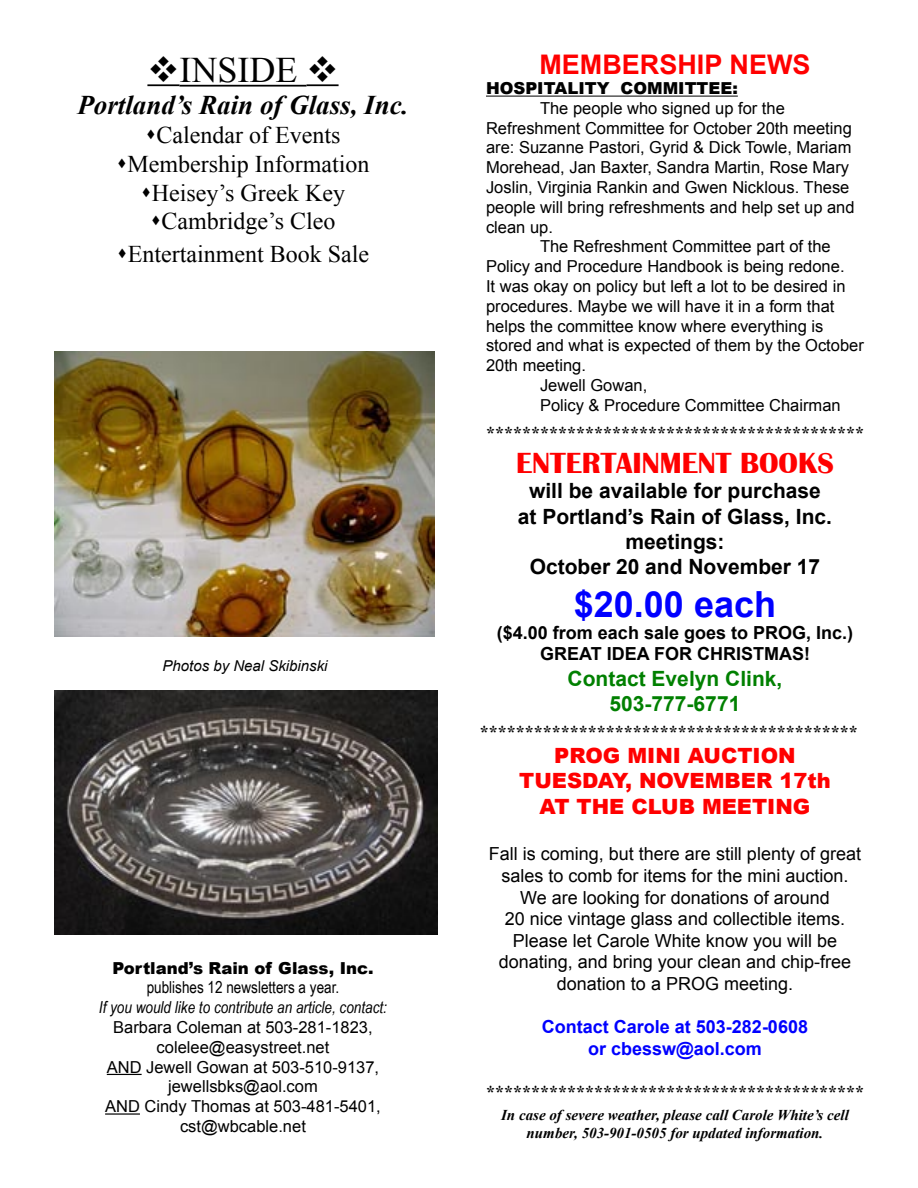
<style>
.page{position:relative;width:918px;height:1188px;background:#fff}
.page>*{position:absolute;margin:0;border:0;box-sizing:border-box;transform-origin:0 0}
.t1{font:700 36px "Arial";color:#00f}
.t2{font:36px "Times New Roman";color:#000}
.t3{font:700 30px "Britannic";color:#f00}
.t4{font:italic 700 27px "Times New Roman";color:#000}
.t5{font:700 27px "Arial";color:#f00}
.t6{font:24px "Times New Roman";color:#000}
.t7{font:700 21px/25.2px "Arial";color:#000;text-align:center}
.t8{font:900 21px "Arial";color:#f00}
.t9{font:700 21px "Arial";color:#008000}
.t10{font:18px/21.6px "Arial";color:#000;text-align:center}
.t11{font:700 18px "Times New Roman";color:#000}
.t12{font:700 18px "Arial";color:#000}
.t13{font:700 18px "Arial";color:#00f}
.t14{font:16.5px/19.8px "Arial";color:#000}
.t15{font:900 16.5px "Arial";color:#000}
.t16{font:italic 16.5px "Arial Narrow";color:#000}
.t17{font:16.5px "Arial Narrow";color:#000}
.t18{font:italic 700 15px/18px "Times New Roman";color:#000;text-align:center}
.t19{font:italic 15px "Arial";color:#000}
</style>
<div class="page">
<hr style="left:107px;top:1074px;width:35px;height:1px;background:#000">
<hr style="left:105px;top:1113px;width:35px;height:2px;background:#000">
<hr style="left:486px;top:96px;width:252px;height:1px;background:#000">
<hr style="left:147px;top:84px;width:33px;height:2px;background:#000">
<hr style="left:180px;top:85px;width:126px;height:2px;background:#000">
<hr style="left:306px;top:84px;width:33px;height:2px;background:#000">
<img style="left:54px;top:690px;width:384px;height:245px">
<img style="left:54px;top:351px;width:380px;height:285px">
<p class="t2" style="left:147px;top:46px;width:193px">❖INSIDE ❖</p>
<p class="t4" style="left:77px;top:86px;width:333px">Portland’s Rain of Glass, Inc.</p>
<p class="t6" style="left:146px;top:119px;width:196px">▲Calendar of Events</p>
<p class="t6" style="left:117px;top:148px;width:254px">▲Membership Information</p>
<p class="t6" style="left:141px;top:176px;width:206px">▲Heisey’s Greek Key</p>
<p class="t6" style="left:151px;top:205px;width:186px">▲Cambridge’s Cleo</p>
<p class="t6" style="left:117px;top:238px;width:254px">▲Entertainment Book Sale</p>
<p class="t19" style="left:163px;top:656px;width:167px">Photos by Neal Skibinski</p>
<p class="t5" style="left:539px;top:46px;width:273px">MEMBERSHIP NEWS</p>
<p class="t15" style="left:486px;top:76px;width:253px">HOSPITALITY COMMITTEE:</p>
<p class="t14" style="left:486px;top:98px;width:370px;text-indent:54px">The people who signed up for the Refreshment Committee for October 20th meeting are: Suzanne Pastori, Gyrid &amp; Dick Towle, Mariam Morehead, Jan Baxter, Sandra Martin, Rose Mary Joslin, Virginia Rankin and Gwen Nicklous. These people will bring refreshments and help set up and clean up.</p>
<p class="t14" style="left:486px;top:237px;width:379px;text-indent:54px">The Refreshment Committee part of the Policy and Procedure Handbook is being redone.<br>It was okay on policy but left a lot to be desired in procedures. Maybe we will have it in a form that helps the committee know where everything is stored and what is expected of them by the October 20th meeting.</p>
<p class="t14" style="left:540px;top:376px;width:109px">Jewell Gowan,</p>
<p class="t14" style="left:540px;top:395px;width:302px">Policy &amp; Procedure Committee Chairman</p>
<p class="t11" style="left:486px;top:420px;width:379px">******************************************</p>
<p class="t3" style="left:516px;top:446px;width:319px">ENTERTAINMENT BOOKS</p>
<p class="t7" style="left:529px;top:479px;width:293px">will be available for purchase</p>
<p class="t7" style="left:518px;top:504px;width:316px">at Portland’s Rain of Glass, Inc. meetings:</p>
<p class="t7" style="left:530px;top:555px;width:292px">October 20 and November 17</p>
<p class="t1" style="left:574px;top:581px;width:204px">$20.00 each</p>
<p class="t12" style="left:497px;top:621px;width:358px">($4.00 from each sale goes to PROG, Inc.)</p>
<p class="t12" style="left:540px;top:642px;width:272px">GREAT IDEA FOR CHRISTMAS!</p>
<p class="t9" style="left:568px;top:664px;width:216px">Contact Evelyn Clink,</p>
<p class="t9" style="left:610px;top:690px;width:132px">503-777-6771</p>
<p class="t11" style="left:480px;top:719px;width:379px">******************************************</p>
<p class="t8" style="left:554px;top:740px;width:243px">PROG MINI AUCTION</p>
<p class="t8" style="left:519px;top:766px;width:313px">TUESDAY, NOVEMBER 17th</p>
<p class="t8" style="left:540px;top:791px;width:272px">AT THE CLUB MEETING</p>
<p class="t10" style="left:489px;top:843px;width:374px">Fall is coming, but there are still plenty of great sales to comb for items for the mini auction.</p>
<p class="t10" style="left:520px;top:887px;width:311px">We are looking for donations of around</p>
<p class="t10" style="left:505px;top:908px;width:342px">20 nice vintage glass and collectible items.</p>
<p class="t10" style="left:499px;top:930px;width:354px">Please let Carole White know you will be donating, and bring your clean and chip-free donation to a PROG meeting.</p>
<p class="t13" style="left:542px;top:1015px;width:268px">Contact Carole at 503-282-0608</p>
<p class="t13" style="left:588px;top:1037px;width:175px">or cbessw@aol.com</p>
<p class="t15" style="left:112px;top:956px;width:263px">Portland’s Rain of Glass, Inc.</p>
<p class="t17" style="left:147px;top:976px;width:194px">publishes 12 newsletters a year.</p>
<p class="t16" style="left:99px;top:996px;width:290px">If you would like to contribute an article, contact:</p>
<p class="t14" style="left:113px;top:1018px;width:261px">Barbara Coleman at 503-281-1823,</p>
<p class="t14" style="left:157px;top:1037px;width:174px">colelee@easystreet.net</p>
<p class="t14" style="left:107px;top:1057px;width:274px">AND Jewell Gowan at 503-510-9137,</p>
<p class="t14" style="left:168px;top:1077px;width:151px">jewellsbks@aol.com</p>
<p class="t14" style="left:105px;top:1097px;width:277px">AND Cindy Thomas at 503-481-5401,</p>
<p class="t14" style="left:180px;top:1117px;width:127px">cst@wbcable.net</p>
<p class="t18" style="left:501px;top:1105px;width:349px">In case of severe weather, please call Carole White’s cell number, 503-901-0505 for updated information.</p>
<p class="t11" style="left:486px;top:1080px;width:379px">******************************************</p>
</div>
